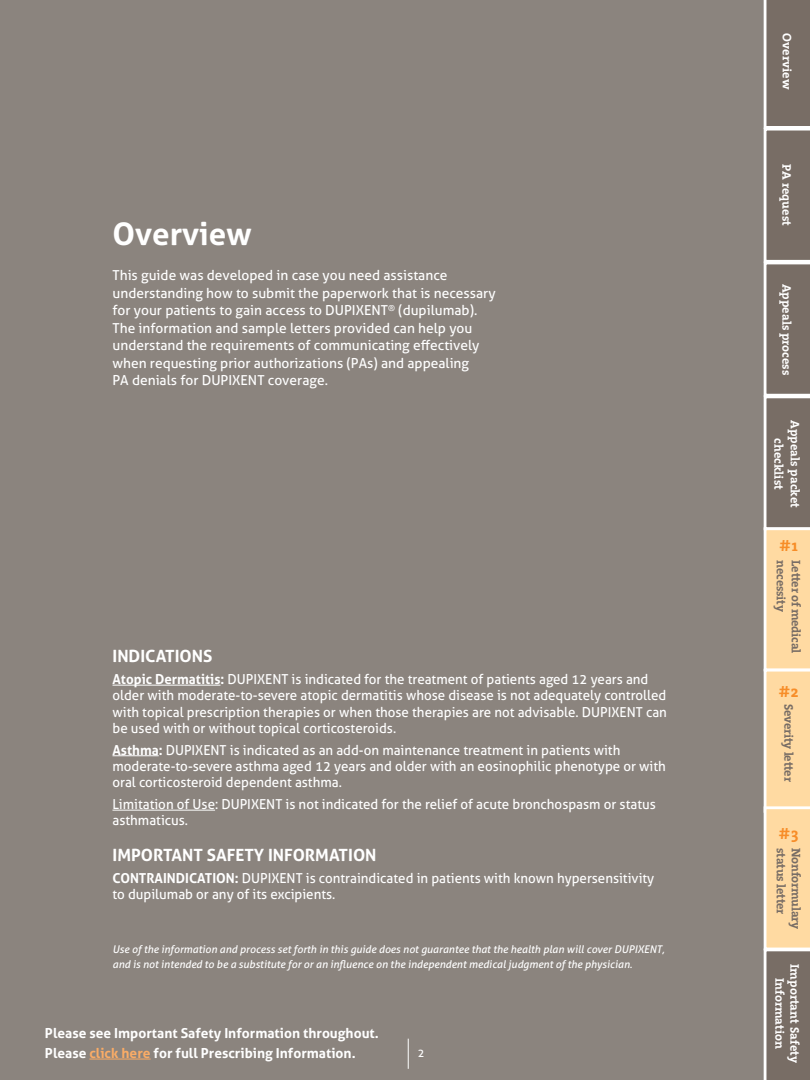
<style>
.page{position:relative;width:810px;height:1080px;background:#8b847e}
.page>*{position:absolute;margin:0;border:0;box-sizing:border-box;transform-origin:0 0}
.t1{font:700 31.25px "Aller";color:#fff}
.t2{font:700 16.88px "Aller";color:#fff}
.t3{font:700 16.25px "The Serif";color:#f78d28}
.t4{font:13.75px/16.2px "Aller";color:#fff}
.t5{font:700 13.75px/20px "Aller";color:#fff}
.t6{font:700 12.5px/15px "The Serif";color:#fff;text-align:center}
.t7{font:700 12.5px "The Serif";letter-spacing:-.02em;color:#786d65}
.t8{font:11.25px "Aller";color:#fff}
.t9{font:italic 10.62px/15px "Aller";color:#fff}
.s1{font-weight:700}
.s2{color:#faac66}
</style>
<div class="page">
<hr style="left:408px;top:1039px;width:1px;height:30px;background:#fff">
<hr style="left:112px;top:685px;width:108px;height:1px;background:#fff">
<hr style="left:112px;top:755px;width:47px;height:1px;background:#fff">
<hr style="left:112px;top:810px;width:103px;height:1px;background:#fff">
<hr style="left:89px;top:1059px;width:62px;height:1px;background:#faac66">
<svg style="left:764px;top:0;width:46px;height:1080px;background:#b3a088"></svg>
<h1 class="t1" style="left:112px;top:214px;width:141px">Overview</h1>
<p class="t4" style="left:112px;top:266px;width:385px;line-height:17.5px">This guide was developed in case you need assistance understanding how to submit the paperwork that is necessary for your patients to gain access to DUPIXENT<sup>®</sup> (dupilumab).<br>The information and sample letters provided can help you understand the requirements of communicating effectively when requesting prior authorizations (PAs) and appealing<br>PA denials for DUPIXENT coverage.</p>
<p class="t2" style="left:112px;top:646px;width:101px">INDICATIONS</p>
<p class="t4" style="left:112px;top:671px;width:556px"><span class="s1">Atopic Dermatitis:</span> DUPIXENT is indicated for the treatment of patients aged 12 years and older with moderate-to-severe atopic dermatitis whose disease is not adequately controlled with topical prescription therapies or when those therapies are not advisable. DUPIXENT can be used with or without topical corticosteroids.</p>
<p class="t4" style="left:112px;top:742px;width:555px"><span class="s1">Asthma:</span> DUPIXENT is indicated as an add-on maintenance treatment in patients with moderate-to-severe asthma aged 12 years and older with an eosinophilic phenotype or with oral corticosteroid dependent asthma.</p>
<p class="t4" style="left:112px;top:796px;width:545px">Limitation of Use: DUPIXENT is not indicated for the relief of acute bronchospasm or status asthmaticus.</p>
<p class="t2" style="left:112px;top:845px;width:266px">IMPORTANT SAFETY INFORMATION</p>
<p class="t4" style="left:112px;top:870px;width:543px"><span class="s1">CONTRAINDICATION:</span> DUPIXENT is contraindicated in patients with known hypersensitivity to dupilumab or any of its excipients.</p>
<p class="t9" style="left:112px;top:942px;width:554px">Use of the information and process set forth in this guide does not guarantee that the health plan will cover DUPIXENT, and is not intended to be a substitute for or an influence on the independent medical judgment of the physician.</p>
<p class="t5" style="left:45px;top:1023px;width:335px">Please see Important Safety Information throughout.<br>Please <span class="s2">click here</span> for full Prescribing Information.</p>
<p class="t8" style="left:418px;top:1046px;width:8px">2</p>
<p class="t6" style="left:795px;top:33px;width:57px;rotate:90deg">Overview</p>
<p class="t6" style="left:795px;top:164px;width:63px;rotate:90deg">PA request</p>
<p class="t6" style="left:795px;top:284px;width:93px;rotate:90deg">Appeals process</p>
<p class="t6" style="left:803px;top:420px;width:89px;line-height:16.2px;rotate:90deg">Appeals packet checklist</p>
<p class="t3" style="left:780px;top:532px;width:20px">#1</p>
<p class="t7" style="left:792px;top:560px;width:53px;rotate:90deg">necessity</p>
<p class="t7" style="left:807px;top:560px;width:94px;rotate:90deg">Letter of medical</p>
<p class="t3" style="left:779px;top:678px;width:21px">#2</p>
<p class="t7" style="left:799px;top:704px;width:80px;rotate:90deg">Severity letter</p>
<p class="t3" style="left:779px;top:820px;width:21px">#3</p>
<p class="t7" style="left:792px;top:848px;width:68px;rotate:90deg">status letter</p>
<p class="t7" style="left:807px;top:848px;width:83px;rotate:90deg">Nonformulary</p>
<p class="t6" style="left:803px;top:964px;width:100px;rotate:90deg">Important Safety<br>Information</p>
</div>
